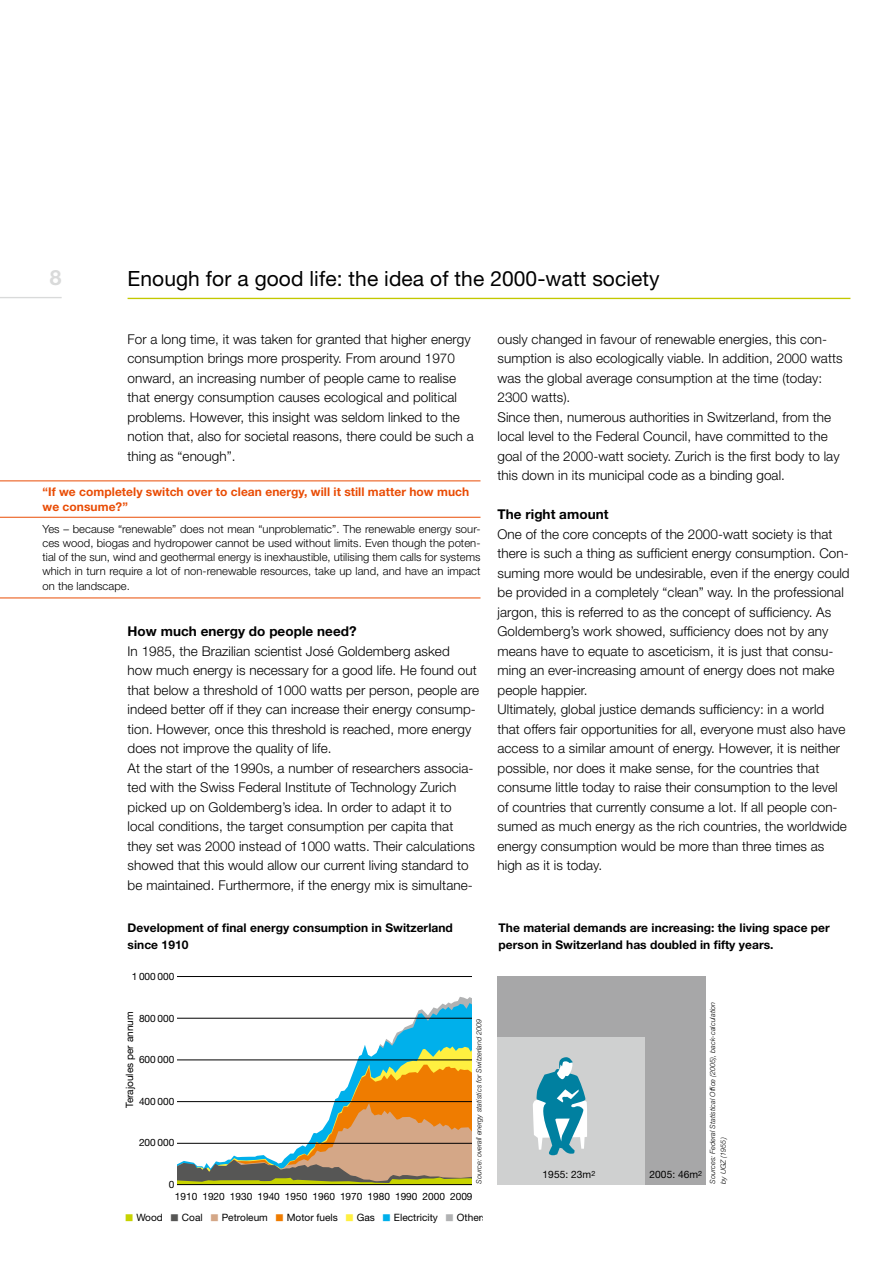
<style>
.page{position:relative;width:893px;height:1263px;background:#fff}
.page>*{position:absolute;margin:0;border:0;box-sizing:border-box;transform-origin:0 0}
.t1{font:21px "Helvetica Neue";letter-spacing:.005em;color:#000}
.t2{font:700 21px "Helvetica Neue";color:#d9dada}
.t3{font:300 13.5px/19.5px "Helvetica Neue";letter-spacing:.005em;color:#000}
.t4{font:700 13.5px "Helvetica Neue";letter-spacing:.005em;color:#000}
.t5{font:700 12px/16.5px "Helvetica Neue";color:#000}
.t6{font:700 12px/15px "Helvetica Neue";letter-spacing:.005em;color:#e94c05}
.t7{font:300 11.25px/14.2px "Helvetica Neue";letter-spacing:.005em;color:#000;text-align:justify}
.t8{font:10.2px "Helvetica Neue";letter-spacing:.005em;color:#000}
.t9{font:10.05px "Helvetica Neue";color:#000}
.t10{font:italic 300 7.2px/10.5px "Helvetica Neue";letter-spacing:.005em;color:#000}
</style>
<div class="page">
<hr style="left:0;top:297px;width:62px;height:1px;background:#d9dada">
<hr style="left:128px;top:298px;width:722px;height:1px;background:#c3c800">
<div style="left:497px;top:976px;width:209px;height:208px;background:#a7a7a8"></div>
<div style="left:497px;top:1037px;width:148px;height:147px;background:#cfd0d0"></div>
<hr style="left:0;top:480px;width:480px;height:1px;background:#e94c05">
<hr style="left:0;top:517px;width:480px;height:1px;background:#e94c05">
<hr style="left:0;top:597px;width:480px;height:1px;background:#e94c05">
<svg style="left:177px;top:997px;width:295px;height:187px"></svg>
<hr style="left:176px;top:976px;width:307px;height:1px;background:#000">
<hr style="left:176px;top:1018px;width:307px;height:1px;background:#000">
<hr style="left:176px;top:1059px;width:307px;height:1px;background:#000">
<hr style="left:176px;top:1101px;width:307px;height:1px;background:#000">
<hr style="left:176px;top:1143px;width:307px;height:1px;background:#000">
<hr style="left:176px;top:1184px;width:307px;height:1px;background:#000">
<div style="left:171px;top:970px;width:6px;height:216px;background:#fff"></div>
<div style="left:473px;top:942px;width:15px;height:247px;background:#fff"></div>
<svg style="left:533px;top:1057px;width:54px;height:98px"></svg>
<h1 class="t2" style="left:50px;top:265px;width:13px">8</h1>
<h1 class="t1" style="left:128px;top:266px;width:534px">Enough for a good life: the idea of the 2000-watt society</h1>
<p class="t3" style="left:128px;top:329px;width:348px">For a long time, it was taken for granted that higher energy consumption brings more prosperity. From around 1970 onward, an increasing number of people came to realise that energy consumption causes ecological and political problems. However, this insight was seldom linked to the notion that, also for societal reasons, there could be such a thing as “enough”.</p>
<p class="t6" style="left:43px;top:484px;width:428px">“If we completely switch over to clean energy, will it still matter how much we consume?”</p>
<p class="t7" style="left:43px;top:521px;width:439px">Yes – because “renewable” does not mean “unproblematic”. The renewable energy sour&shy;ces wood, biogas and hydropower cannot be used without limits. Even though the poten&shy;tial of the sun, wind and geothermal energy is inexhaustible, utilising them calls for systems which in turn require a lot of non-renewable resources, take up land, and have an impact on the landscape.</p>
<p class="t4" style="left:128px;top:623px;width:231px">How much energy do people need?</p>
<p class="t3" style="left:128px;top:641px;width:353px">In 1985, the Brazilian scientist José Goldemberg asked<br>how much energy is necessary for a good life. He found out that below a threshold of 1000 watts per person, people are indeed better off if they can increase their energy consump&shy;tion. However, once this threshold is reached, more energy does not improve the quality of life.<br>At the start of the 1990s, a number of researchers associa&shy;ted with the Swiss Federal Institute of Technology Zurich picked up on Goldemberg’s idea. In order to adapt it to local conditions, the target consumption per capita that they set was 2000 instead of 1000 watts. Their calculations showed that this would allow our current living standard to be maintained. Furthermore, if the energy mix is simultane-</p>
<p class="t3" style="left:497px;top:329px;width:347px">ously changed in favour of renewable energies, this con&shy;sumption is also ecologically viable. In addition, 2000 watts was the global average consumption at the time (today:<br>2300 watts).<br>Since then, numerous authorities in Switzerland, from the local level to the Federal Council, have committed to the goal of the 2000-watt society. Zurich is the first body to lay this down in its municipal code as a binding goal.</p>
<p class="t4" style="left:497px;top:506px;width:113px">The right amount</p>
<p class="t3" style="left:497px;top:524px;width:354px">One of the core concepts of the 2000-watt society is that there is such a thing as sufficient energy consumption. Con&shy;suming more would be undesirable, even if the energy could be provided in a completely “clean” way. In the professional jargon, this is referred to as the concept of sufficiency. As Goldemberg’s work showed, sufficiency does not by any means have to equate to asceticism, it is just that consu&shy;ming an ever-increasing amount of energy does not make people happier.<br>Ultimately, global justice demands sufficiency: in a world that offers fair opportunities for all, everyone must also have access to a similar amount of energy. However, it is neither possible, nor does it make sense, for the countries that consume little today to raise their consumption to the level of countries that currently consume a lot. If all people con&shy;sumed as much energy as the rich countries, the worldwide energy consumption would be more than three times as high as it is today.</p>
<p class="t5" style="left:128px;top:919px;width:327px">Development of final energy consumption in Switzerland since 1910</p>
<p class="t9" style="left:132px;top:970px;width:44px">1 000 000</p>
<p class="t9" style="left:139px;top:1012px;width:37px">800 000</p>
<p class="t9" style="left:139px;top:1053px;width:37px">600 000</p>
<p class="t9" style="left:139px;top:1095px;width:37px">400 000</p>
<p class="t9" style="left:139px;top:1137px;width:37px">200 000</p>
<p class="t9" style="left:169px;top:1178px;width:7px">0</p>
<p class="t9" style="left:124px;top:1108px;width:98px;rotate:-90deg">Terajoules per annum</p>
<p class="t10" style="left:473px;top:1184px;width:166px;rotate:-90deg">Source: overall energy statistics for Switzerland 2009</p>
<p class="t9" style="left:175px;top:1190px;width:299px">1910 1920 1930 1940 1950 1960 1970 1980 1990 2000 2009</p>
<p class="t9" style="left:136px;top:1211px;width:28px">Wood</p>
<p class="t9" style="left:182px;top:1211px;width:22px">Coal</p>
<p class="t9" style="left:222px;top:1211px;width:48px">Petroleum</p>
<p class="t9" style="left:287px;top:1211px;width:53px">Motor fuels</p>
<p class="t9" style="left:357px;top:1211px;width:20px">Gas</p>
<p class="t9" style="left:394px;top:1211px;width:45px">Electricity</p>
<p class="t9" style="left:457px;top:1211px;width:32px">Others</p>
<p class="t5" style="left:499px;top:919px;width:333px">The material demands are increasing: the living space per person in Switzerland has doubled in fifty years.</p>
<p class="t8" style="left:543px;top:1168px;width:54px">1955: 23m<sup>2</sup></p>
<p class="t8" style="left:649px;top:1168px;width:54px">2005: 46m<sup>2</sup></p>
<p class="t10" style="left:707px;top:1184px;width:183px;rotate:-90deg">Sources: Federal Statistical Office (2005), back-calculation by UGZ (1955)</p>
</div>
